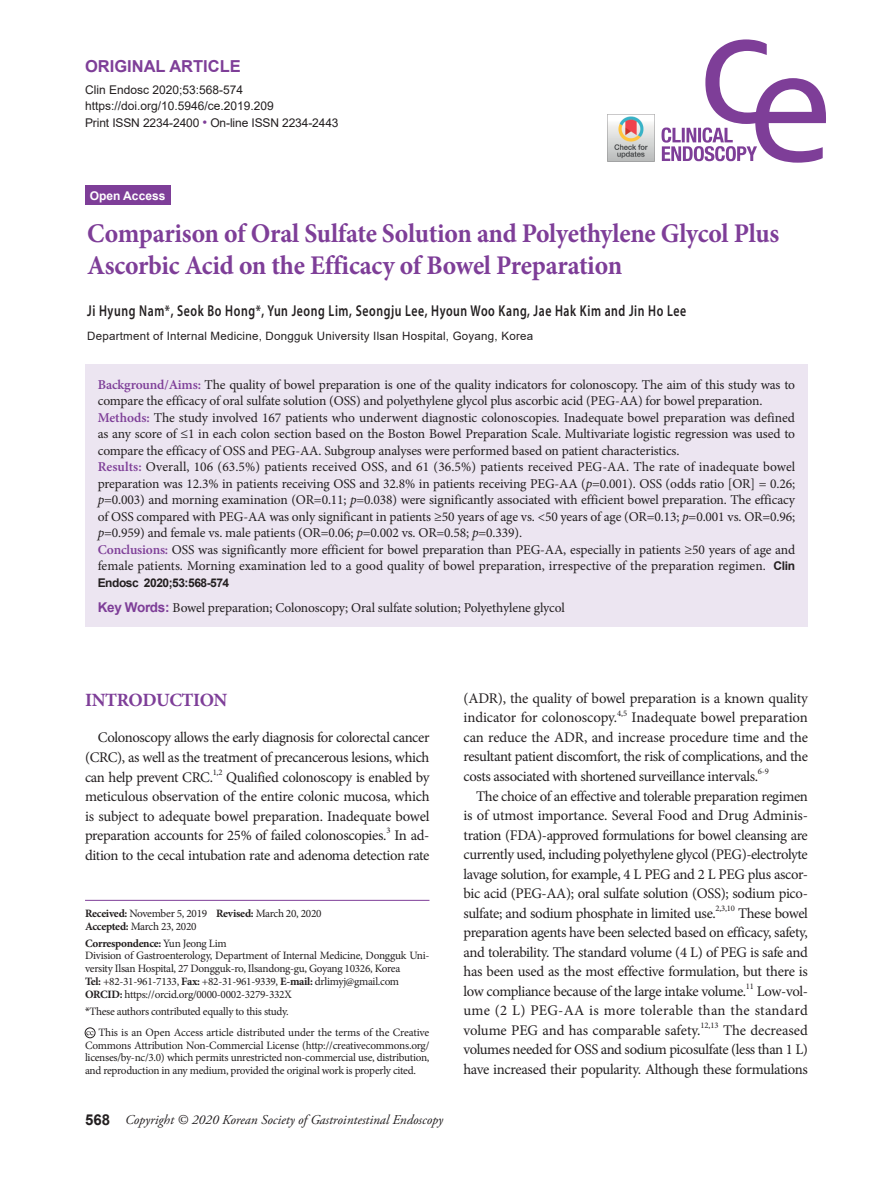
<style>
.page{position:relative;width:893px;height:1191px;background:#fff}
.page>*{position:absolute;margin:0;border:0;box-sizing:border-box;transform-origin:0 0}
.Main_Head{font:700 27px/32.4px "Minion Pro";letter-spacing:-.01em;color:#7e3e98;scale:.95 1}
.대제목{font:700 18.75px "Minion Pro";letter-spacing:-.02em;color:#7e3e98}
.ORIGINAL_ARTICLE{font:700 16.5px "Arial";color:#7e3e98}
.저자명{font:600 15.75px "Myriad Pro";letter-spacing:.05em;color:#231f20;scale:.75 1}
.본문{font:14.7px/19.5px "Minion Pro";letter-spacing:-.025em;color:#231f20;text-align:justify}
.소개_박스내용{font:13.5px/16.5px "Minion Pro";letter-spacing:-.01em;color:#231f20}
.소개_박스내용_Key_words{font:13.5px "Minion Pro";letter-spacing:-.015em;color:#231f20}
.t1{font:italic 13.5px "Adobe Garamond Pro";color:#231f20}
.ORIGINAL_ARTICLE-내{font:12px "Arial";color:#231f20}
.소개_박스내용-2{font:700 12px "Arial";letter-spacing:-.04em;color:#231f20}
.Open_Access{font:700 12px "Arial";color:#fff}
.저자명_내용{font:11.55px "Arial";letter-spacing:.02em;color:#231f20}
.본문_밑_저자소개{font:11.25px/12.8px "Minion Pro";letter-spacing:-.025em;color:#231f20}
.본문_밑_저자소개2{font:11.25px/12.8px "Minion Pro";letter-spacing:-.03em;color:#231f20;text-align:justify}
.본문-2{font:8.55px "Minion Pro";letter-spacing:-.015em;color:#231f20}
.s1{font-size:13.5px;color:#7e3e98}
.s2{font-weight:600;color:#7e3e98}
.s3{font-style:italic}
.s4{font-family:"Arial";font-weight:700;font-size:12px}
.s5{font-family:"Arial";font-weight:700;color:#7e3e98}
.s6{font-weight:700}
.s7{font-family:"Myriad Pro"}
.s8{font-family:"Arial";font-weight:700;font-style:normal;font-size:15px}
</style>
<div class="page">
<svg style="left:661px;top:39px;width:165px;height:124px"></svg>
<div style="left:85px;top:186px;width:85px;height:19px;background:#7e3e98"></div>
<div style="left:85px;top:365px;width:723px;height:262px;background:#ece5f1"></div>
<div style="left:85px;top:1027px;width:10px;height:10px;border:1px solid #231f20;border-radius:50%"></div>
<svg style="left:86px;top:1031px;width:8px;height:4px"></svg>
<hr style="left:85px;top:900px;width:344px;height:1px;background:#7e3e98">
<img style="left:608px;top:116px;width:46px;height:46px">
<p class="ORIGINAL_ARTICLE" style="left:85px;top:55px;width:157px">ORIGINAL ARTICLE</p>
<p class="ORIGINAL_ARTICLE-내" style="left:85px;top:82px;width:160px">Clin Endosc 2020;53:568-574</p>
<p class="ORIGINAL_ARTICLE-내" style="left:85px;top:98px;width:190px">https://doi.org/10.5946/ce.2019.209</p>
<p class="ORIGINAL_ARTICLE-내" style="left:85px;top:114px;width:255px">Print ISSN 2234-2400 <span class="s1">•</span> On-line ISSN 2234-2443</p>
<p class="Open_Access" style="left:90px;top:187px;width:77px">Open Access</p>
<p class="Main_Head" style="left:87px;top:217px;width:730px">Comparison of Oral Sulfate Solution and Polyethylene Glycol Plus<br>Ascorbic Acid on the Efficacy of Bowel Preparation</p>
<p class="저자명" style="left:87px;top:300px;width:800px">Ji Hyung Nam*, Seok Bo Hong*, Yun Jeong Lim, Seongju Lee, Hyoun Woo Kang, Jae Hak Kim and Jin Ho Lee</p>
<p class="저자명_내용" style="left:87px;top:328px;width:448px">Department of Internal Medicine, Dongguk University Ilsan Hospital, Goyang, Korea</p>
<p class="소개_박스내용" style="left:98px;top:376px;width:699px"><span class="s2">Background/Aims:</span> The quality of bowel preparation is one of the quality indicators for colonoscopy. The aim of this study was to compare the efficacy of oral sulfate solution (OSS) and polyethylene glycol plus ascorbic acid (PEG-AA) for bowel preparation.</p>
<p class="소개_박스내용" style="left:98px;top:409px;width:699px;text-align:justify"><span class="s2">Methods:</span> The study involved 167 patients who underwent diagnostic colonoscopies. Inadequate bowel preparation was defined as any score of ≤1 in each colon section based on the Boston Bowel Preparation Scale. Multivariate logistic regression was used to compare the efficacy of OSS and PEG-AA. Subgroup analyses were performed based on patient characteristics.</p>
<p class="소개_박스내용" style="left:98px;top:459px;width:699px;text-align:justify"><span class="s2">Results:</span> Overall, 106 (63.5%) patients received OSS, and 61 (36.5%) patients received PEG-AA. The rate of inadequate bowel preparation was 12.3% in patients receiving OSS and 32.8% in patients receiving PEG-AA (<span class="s3">p</span>=0.001). OSS (odds ratio [OR] = 0.26; <span class="s3">p</span>=0.003) and morning examination (OR=0.11; <span class="s3">p</span>=0.038) were significantly associated with efficient bowel preparation. The efficacy of OSS compared with PEG-AA was only significant in patients ≥50 years of age vs. &lt;50 years of age (OR=0.13; <span class="s3">p</span>=0.001 vs. OR=0.96; <span class="s3">p</span>=0.959) and female vs. male patients (OR=0.06; <span class="s3">p</span>=0.002 vs. OR=0.58; <span class="s3">p</span>=0.339).</p>
<p class="소개_박스내용" style="left:98px;top:541px;width:699px"><span class="s2">Conclusions:</span> OSS was significantly more efficient for bowel preparation than PEG-AA, especially in patients ≥50 years of age and female patients. Morning examination led to a good quality of bowel preparation, irrespective of the preparation regimen. <span class="s4">Clin</span></p>
<p class="소개_박스내용-2" style="left:98px;top:574px;width:133px">Endosc 2020;53:568-574</p>
<p class="소개_박스내용_Key_words" style="left:98px;top:598px;width:469px"><span class="s5">Key Words:</span> Bowel preparation; Colonoscopy; Oral sulfate solution; Polyethylene glycol</p>
<p class="대제목" style="left:85px;top:687px;width:144px">INTRODUCTION</p>
<p class="본문" style="left:85px;top:728px;width:346px;text-indent:13px">Colonoscopy allows the early diagnosis for colorectal cancer (CRC), as well as the treatment of precancerous lesions, which can help prevent CRC.</p>
<p class="본문-2" style="left:213px;top:766px;width:11px">1,2</p>
<p class="본문" style="left:85px;top:767px;width:346px;text-indent:141px">Qualified colonoscopy is enabled by meticulous observation of the entire colonic mucosa, which is subject to adequate bowel preparation. Inadequate bowel preparation accounts for 25% of failed colonoscopies.</p>
<p class="본문-2" style="left:386px;top:824px;width:6px">3</p>
<p class="본문" style="left:85px;top:825px;width:346px;text-align:right">In ad-<br>dition to the cecal intubation rate and adenoma detection rate</p>
<p class="본문_밑_저자소개" style="left:85px;top:907px;width:238px"><span class="s6">Received:</span> November 5, 2019 <span class="s6">Revised:</span> March 20, 2020<br><span class="s6">Accepted:</span> March 23, 2020</p>
<p class="본문_밑_저자소개" style="left:85px;top:936px;width:346px"><span class="s6">Correspondence:</span> Yun Jeong Lim<br>Division of Gastroenterology, Department of Internal Medicine, Dongguk Uni&shy;versity Ilsan Hospital, 27 Dongguk-ro, Ilsandong-gu, Goyang 10326, Korea<br><span class="s6">Tel:</span> +82-31-961-7133, <span class="s6">Fax:</span> +82-31-961-9339, <span class="s6">E-mail:</span> drlimyj@gmail.com <span class="s6">ORCID:</span> https://orcid.org/0000-0002-3279-332X</p>
<p class="본문_밑_저자소개" style="left:85px;top:1004px;width:205px"><span class="s7">*</span>These authors contributed equally to this study.</p>
<p class="본문_밑_저자소개2" style="left:85px;top:1026px;width:346px;text-indent:13px">This is an Open Access article distributed under the terms of the Creative Commons Attribution Non-Commercial License (http://creativecommons.org/ licenses/by-nc/3.0) which permits unrestricted non-commercial use, distribution, and reproduction in any medium, provided the original work is properly cited.</p>
<p class="t1" style="left:85px;top:1111px;width:359px"><span class="s8">568</span> Copyright © 2020 Korean Society of Gastrointestinal Endoscopy</p>
<p class="본문" style="left:463px;top:688px;width:346px">(ADR), the quality of bowel preparation is a known quality indicator for colonoscopy.</p>
<p class="본문-2" style="left:617px;top:707px;width:12px">4,5</p>
<p class="본문" style="left:463px;top:708px;width:346px;text-indent:168px">Inadequate bowel preparation can reduce the ADR, and increase procedure time and the resultant patient discomfort, the risk of complications, and the costs associated with shortened surveillance intervals.</p>
<p class="본문-2" style="left:758px;top:765px;width:12px">6-9</p>
<p class="본문" style="left:463px;top:786px;width:346px;text-indent:13px">The choice of an effective and tolerable preparation regimen is of utmost importance. Several Food and Drug Adminis&shy;tration (FDA)-approved formulations for bowel cleansing are currently used, including polyethylene glycol (PEG)-electrolyte lavage solution, for example, 4 L PEG and 2 L PEG plus ascor&shy;bic acid (PEG-AA); oral sulfate solution (OSS); sodium pico&shy;sulfate; and sodium phosphate in limited use.</p>
<p class="본문-2" style="left:715px;top:902px;width:21px">2,3,10</p>
<p class="본문" style="left:463px;top:903px;width:346px;text-indent:275px">These bowel preparation agents have been selected based on efficacy, safety, and tolerability. The standard volume (4 L) of PEG is safe and has been used as the most effective formulation, but there is low compliance because of the large intake volume.</p>
<p class="본문-2" style="left:746px;top:980px;width:10px">11</p>
<p class="본문" style="left:463px;top:981px;width:346px;text-indent:293px">Low-vol&shy;ume (2 L) PEG-AA is more tolerable than the standard volume PEG and has comparable safety.</p>
<p class="본문-2" style="left:700px;top:1019px;width:20px">12,13</p>
<p class="본문" style="left:463px;top:1020px;width:346px;text-indent:260px">The decreased volumes needed for OSS and sodium picosulfate (less than 1 L) have increased their popularity. Although these formulations</p>
</div>
